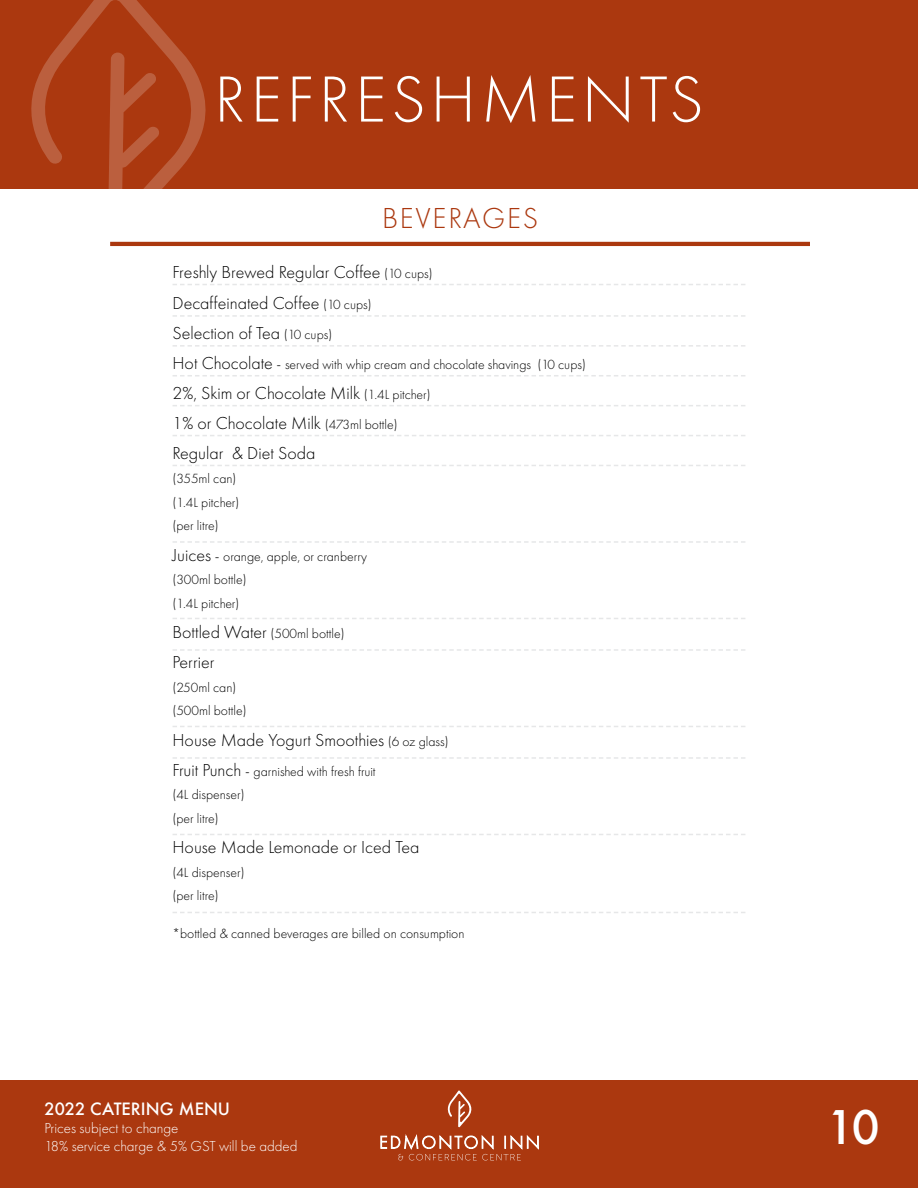
<style>
.page{position:relative;width:918px;height:1188px;background:#fff}
.page>*{position:absolute;margin:0;border:0;box-sizing:border-box;transform-origin:0 0}
.t1{font:300 67.5px "Futura PT";letter-spacing:.07em;color:#fff}
.t2{font:500 45px "Futura";color:#fff}
.t3{font:300 30px "Futura PT";letter-spacing:.06em;color:#ab380f}
.t4{font:300 18px/30.2px "Futura PT";color:#000}
.t5{font:500 16.5px "Futura";color:#fff}
.t6{font:300 15px/18px "Futura PT";color:#fff}
.t7{font:300 13.8px/23.7px "Futura PT";color:#000}
.s1{font-size:13.8px}
.s2{font-size:18px}
.s3{font-size:15.75px}
</style>
<div class="page">
<div style="left:0;top:0;width:918px;height:189px;background:#ab380f"></div>
<div style="left:0;top:1080px;width:918px;height:108px;background:#ab380f"></div>
<svg style="left:31px;top:0;width:175px;height:189px"></svg>
<svg style="left:380px;top:1090px;width:159px;height:70px"></svg>
<hr style="left:110px;top:242px;width:700px;height:4px;background:#ab380f">
<svg style="left:173px;top:284px;width:572px;height:1px"></svg>
<svg style="left:173px;top:315px;width:572px;height:2px"></svg>
<svg style="left:173px;top:345px;width:572px;height:2px"></svg>
<svg style="left:173px;top:375px;width:572px;height:2px"></svg>
<svg style="left:173px;top:405px;width:572px;height:1px"></svg>
<svg style="left:173px;top:435px;width:572px;height:1px"></svg>
<svg style="left:173px;top:465px;width:572px;height:1px"></svg>
<svg style="left:173px;top:541px;width:572px;height:2px"></svg>
<svg style="left:173px;top:618px;width:572px;height:1px"></svg>
<svg style="left:173px;top:649px;width:572px;height:2px"></svg>
<svg style="left:173px;top:726px;width:572px;height:1px"></svg>
<svg style="left:173px;top:757px;width:572px;height:2px"></svg>
<svg style="left:173px;top:834px;width:572px;height:1px"></svg>
<svg style="left:173px;top:912px;width:572px;height:1px"></svg>
<h1 class="t1" style="left:214px;top:61px;width:491px">REFRESHMENTS</h1>
<h3 class="t3" style="left:382px;top:201px;width:158px">BEVERAGES</h3>
<h3 class="t4" style="left:173px;top:257px;width:262px">Freshly Brewed Regular Coffee <span class="s1">(10 cups)<br></span>Decaffeinated Coffee <span class="s1">(10 cups)<br></span>Selection of Tea <span class="s1">(10 cups)</span></h3>
<p class="t7" style="left:173px;top:353px;width:415px"><span class="s2">Hot Chocolate</span> <span class="s3">-</span> served with whip cream and chocolate shavings (10 cups)</p>
<h3 class="t4" style="left:173px;top:378px;width:260px">2%, Skim or Chocolate Milk <span class="s1">(1.4L pitcher)<br></span>1% or Chocolate Milk <span class="s1">(473ml bottle)<br></span>Regular &amp; Diet Soda</h3>
<p class="t7" style="left:173px;top:467px;width:68px">(355ml can) (1.4L pitcher) (per litre)</p>
<p class="t7" style="left:173px;top:544px;width:196px"><span class="s2">Juices</span> <span class="s3">-</span> orange, apple, or cranberry (300ml bottle)<br>(1.4L pitcher)</p>
<p class="t7" style="left:173px;top:622px;width:174px"><span class="s2">Bottled Water</span> (500ml bottle)</p>
<h3 class="t4" style="left:173px;top:647px;width:43px">Perrier</h3>
<p class="t7" style="left:173px;top:675px;width:76px">(250ml can) (500ml bottle)</p>
<h3 class="t4" style="left:173px;top:725px;width:278px">House Made Yogurt Smoothies <span class="s1">(6 oz glass)</span></h3>
<p class="t7" style="left:173px;top:759px;width:205px"><span class="s2">Fruit Punch</span> <span class="s3">-</span> garnished with fresh fruit (4L dispenser)<br>(per litre)</p>
<h3 class="t4" style="left:173px;top:832px;width:248px">House Made Lemonade or Iced Tea</h3>
<p class="t7" style="left:173px;top:860px;width:74px">(4L dispenser) (per litre)</p>
<p class="t7" style="left:173px;top:921px;width:294px">*bottled &amp; canned beverages are billed on consumption</p>
<p class="t5" style="left:44px;top:1098px;width:187px">2022 CATERING MENU</p>
<p class="t6" style="left:44px;top:1119px;width:255px">Prices subject to change<br>18% service charge &amp; 5% GST will be added</p>
<h2 class="t2" style="left:827px;top:1096px;width:54px">10</h2>
</div>
